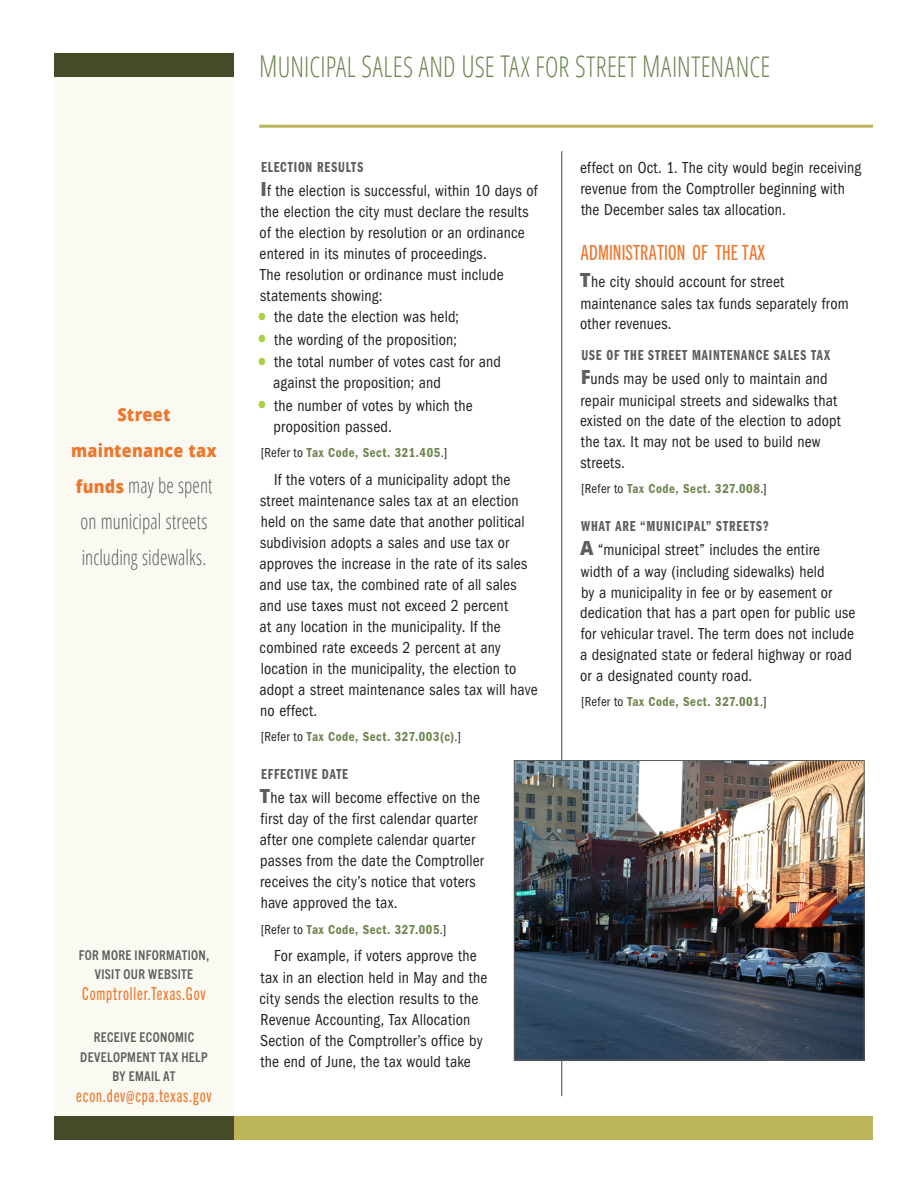
<style>
.page{position:relative;width:918px;height:1188px;background:#fff}
.page>*{position:absolute;margin:0;border:0;box-sizing:border-box;transform-origin:0 0}
.t1{font:28.5px "Open Sans Condensed Light SC950";letter-spacing:.01em;color:#6d8550;scale:.9 1}
.t2{font:300 condensed 21px/36px "Open Sans";letter-spacing:.005em;color:#5d5e5e;scale:.9 1}
.t3{font:21px "Trade Gothic Next LT Pro Cm";letter-spacing:.005em;color:#ec772d}
.t4{font:18px "Trade Gothic Next LT Pro Cm";letter-spacing:.05em;color:#ec772d;scale:.95 1}
.t5{font:800 18px/36px "Open Sans";letter-spacing:.01em;color:#ec772d;text-align:center;scale:.9 1}
.t6{font:condensed 16.5px/21px "Franklin Gothic LT Pro";letter-spacing:.01em;color:#231f20;scale:.95 1}
.t7{font:15px "Franklin Gothic LT Pro Dm Cm";letter-spacing:.06em;color:#5d5e5e;scale:.95 1}
.t8{font:13.5px "Franklin Gothic LT Pro Cn Dm";letter-spacing:.04em;color:#6d8550;scale:.95 1}
.t9{font:700 condensed 13.5px/19.5px "Trade Gothic Next LT Pro";letter-spacing:.025em;color:#5d5e5e;text-align:center;scale:.95 1}
.s1{font-weight:800;font-stretch:normal;font-size:18px;color:#ec772d}
.s2{font-size:30px}
.s3{font-family:"Open Sans";font-weight:800;font-stretch:normal;font-size:19.5px;color:#5d5e5e}
.s4{font-family:"Open Sans";font-weight:800;font-stretch:normal;font-size:21px;color:#aad047}
.s5{font-family:"Franklin Gothic LT Pro";font-stretch:condensed;color:#231f20}
</style>
<div class="page">
<div style="left:234px;top:1116px;width:639px;height:23px;background:#bbb659"></div>
<hr style="left:259px;top:125px;width:614px;height:3px;background:#bbb659">
<div style="left:54px;top:76px;width:180px;height:1044px;background:#faf9f2"></div>
<div style="left:54px;top:1116px;width:180px;height:23px;background:#454b28"></div>
<div style="left:54px;top:53px;width:180px;height:23px;background:#454b28"></div>
<hr style="left:561px;top:151px;width:1px;height:945px;background:#454b28">
<img style="left:516px;top:762px;width:346px;height:296px">
<div style="left:514px;top:760px;width:350px;height:300px;border:1px solid #5d5e5e"></div>
<p class="t5" style="left:71px;top:396px;width:163px">Street maintenance tax</p>
<p class="t2" style="left:76px;top:467px;width:153px"><span class="s1">funds</span> may be spent on municipal streets including sidewalks.</p>
<p class="t9" style="left:79px;top:944px;width:139px">FOR MORE INFORMATION,<br>VISIT OUR WEBSITE</p>
<p class="t4" style="left:82px;top:982px;width:131px">Comptroller.Texas.Gov</p>
<p class="t9" style="left:80px;top:1027px;width:136px">RECEIVE ECONOMIC<br>DEVELOPMENT TAX HELP<br>BY EMAIL AT</p>
<p class="t4" style="left:76px;top:1084px;width:144px">econ.dev@cpa.texas.gov</p>
<h1 class="t1" style="left:259px;top:48px;width:569px"><span class="s2">M</span>UNICIPAL <span class="s2">S</span>ALES AND <span class="s2">U</span>SE <span class="s2">T</span>AX FOR <span class="s2">S</span>TREET <span class="s2">M</span>AINTENANCE</h1>
<h3 class="t7" style="left:261px;top:159px;width:109px">ELECTION RESULTS</h3>
<p class="t6" style="left:260px;top:180px;width:294px"><span class="s3">I</span>f the election is successful, within 10 days of the election the city must declare the results of the election by resolution or an ordinance entered in its minutes of proceedings.<br>The resolution or ordinance must include statements showing:</p>
<p class="t6" style="left:258px;top:306px;width:213px"><span class="s4">•</span> the date the election was held;</p>
<p class="t6" style="left:258px;top:329px;width:211px"><span class="s4">•</span> the wording of the proposition;</p>
<p class="t6" style="left:273px;top:351px;width:241px;text-indent:-15px"><span class="s4">•</span> the total number of votes cast for and against the proposition; and</p>
<p class="t6" style="left:274px;top:395px;width:211px;text-indent:-15px"><span class="s4">•</span> the number of votes by which the proposition passed.</p>
<p class="t8" style="left:261px;top:445px;width:198px"><span class="s5">[Refer to</span> Tax Code, Sect. 321.405<span class="s5">.]</span></p>
<p class="t6" style="left:260px;top:469px;width:294px;text-indent:14px">If the voters of a municipality adopt the street maintenance sales tax at an election held on the same date that another political subdivision adopts a sales and use tax or approves the increase in the rate of its sales and use tax, the combined rate of all sales and use taxes must not exceed 2 percent<br>at any location in the municipality. If the combined rate exceeds 2 percent at any location in the municipality, the election to adopt a street maintenance sales tax will have no effect.</p>
<p class="t8" style="left:261px;top:729px;width:212px"><span class="s5">[Refer to</span> Tax Code, Sect. 327.003(c)<span class="s5">.]</span></p>
<h3 class="t7" style="left:261px;top:766px;width:93px">EFFECTIVE DATE</h3>
<p class="t6" style="left:260px;top:788px;width:238px"><span class="s3">T</span>he tax will become effective on the first day of the first calendar quarter after one complete calendar quarter passes from the date the Comptroller receives the city’s notice that voters have approved the tax.</p>
<p class="t8" style="left:261px;top:922px;width:197px"><span class="s5">[Refer to</span> Tax Code, Sect. 327.005<span class="s5">.]</span></p>
<p class="t6" style="left:260px;top:946px;width:241px;text-indent:15px">For example, if voters approve the tax in an election held in May and the city sends the election results to the Revenue Accounting, Tax Allocation Section of the Comptroller’s office by the end of June, the tax would take</p>
<p class="t6" style="left:580px;top:158px;width:297px">effect on Oct. 1. The city would begin receiving revenue from the Comptroller beginning with the December sales tax allocation.</p>
<h2 class="t3" style="left:581px;top:239px;width:186px">ADMINISTRATION OF THE TAX</h2>
<p class="t6" style="left:580px;top:271px;width:284px;line-height:21.8px"><span class="s3">T</span>he city should account for street maintenance sales tax funds separately from</p>
<p class="t6" style="left:580px;top:313px;width:98px">other revenues.</p>
<h3 class="t7" style="left:582px;top:347px;width:263px">USE OF THE STREET MAINTENANCE SALES TAX</h3>
<p class="t6" style="left:581px;top:367px;width:272px;line-height:22.2px"><span class="s3">F</span>unds may be used only to maintain and repair municipal streets and sidewalks that</p>
<p class="t6" style="left:580px;top:411px;width:276px;line-height:20.5px">existed on the date of the election to adopt the tax. It may not be used to build new streets.</p>
<p class="t8" style="left:581px;top:481px;width:197px"><span class="s5">[Refer to</span> Tax Code, Sect. 327.008<span class="s5">.]</span></p>
<h3 class="t7" style="left:581px;top:518px;width:199px">WHAT ARE “MUNICIPAL” STREETS?</h3>
<p class="t6" style="left:580px;top:538px;width:259px;line-height:22.4px"><span class="s3">A</span> “municipal street” includes the entire width of a way (including sidewalks) held</p>
<p class="t6" style="left:580px;top:582px;width:292px">by a municipality in fee or by easement or dedication that has a part open for public use for vehicular travel. The term does not include a designated state or federal highway or road or a designated county road.</p>
<p class="t8" style="left:581px;top:694px;width:197px"><span class="s5">[Refer to</span> Tax Code, Sect. 327.001<span class="s5">.]</span></p>
</div>
